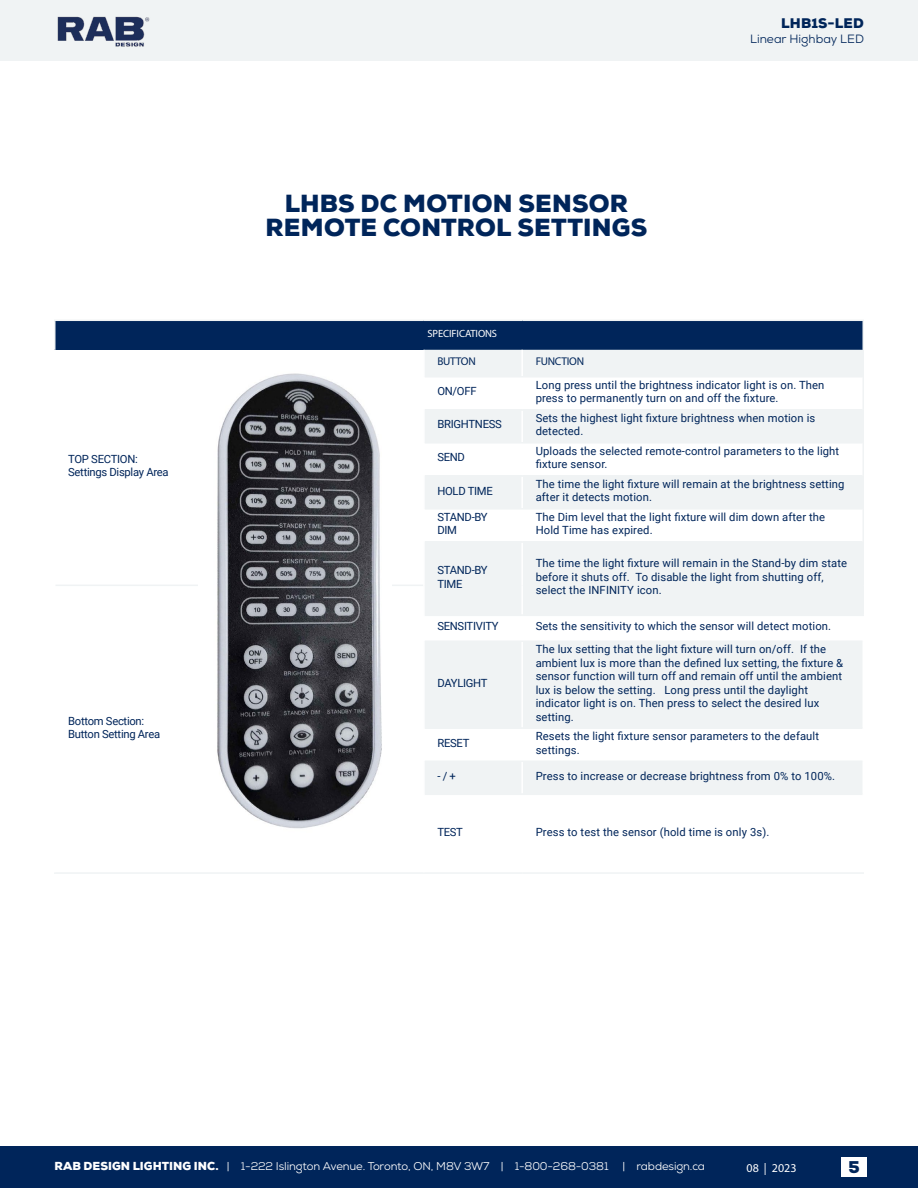
<style>
.page{position:relative;width:918px;height:1188px;background:#fff}
.page>*{position:absolute;margin:0;border:0;box-sizing:border-box;transform-origin:0 0}
.t1{font:900 24px/24.3px "Nexa";letter-spacing:.01em;color:#00255a;text-align:center}
.t2{font:900 16.5px "Nexa";color:#00255a}
.t3{font:900 13.5px "Nexa";letter-spacing:.015em;color:#00255a}
.t4{font:12px "Nexa";color:#00255a}
.t5{font:12px "Myriad Pro";color:#fff}
.t6{font:11.25px/13.5px "Roboto";letter-spacing:.01em;color:#00255a}
.t7{font:11.25px/13.5px "Roboto";letter-spacing:-.025em;color:#00255a}
.t8{font:11.25px "Nexa";letter-spacing:-.01em;color:#fff}
.t9{font:11.25px "Myriad Pro";letter-spacing:-.025em;color:#00255a}
.t10{font:10.5px "Myriad Pro";letter-spacing:-.01em;color:#fff}
.s1{font-weight:900}
</style>
<div class="page">
<div style="left:0;top:1147px;width:918px;height:41px;background:#00255a"></div>
<div style="left:0;top:0;width:918px;height:60px;background:#f0f3f4"></div>
<img style="left:57px;top:17px;width:93px;height:30px">
<div style="left:841px;top:1158px;width:26px;height:19px;background:#fff"></div>
<div style="left:55px;top:320px;width:808px;height:30px;background:#00255a"></div>
<svg style="left:425px;top:350px;width:437px;height:444px;fill:#f0f3f4"></svg>
<hr style="left:521px;top:350px;width:2px;height:26px;background:#fff">
<hr style="left:521px;top:378px;width:2px;height:31px;background:#fff">
<hr style="left:521px;top:411px;width:2px;height:31px;background:#fff">
<hr style="left:521px;top:444px;width:2px;height:31px;background:#fff">
<hr style="left:521px;top:477px;width:2px;height:31px;background:#fff">
<hr style="left:521px;top:510px;width:2px;height:31px;background:#fff">
<hr style="left:521px;top:543px;width:2px;height:42px;background:#fff">
<hr style="left:521px;top:585px;width:2px;height:30px;background:#fff">
<hr style="left:862px;top:350px;width:2px;height:27px;background:#f0f3f4">
<hr style="left:862px;top:377px;width:2px;height:33px;background:#f0f3f4">
<hr style="left:862px;top:410px;width:2px;height:33px;background:#f0f3f4">
<hr style="left:862px;top:443px;width:2px;height:33px;background:#f0f3f4">
<hr style="left:862px;top:476px;width:2px;height:33px;background:#f0f3f4">
<hr style="left:862px;top:509px;width:2px;height:33px;background:#f0f3f4">
<hr style="left:862px;top:542px;width:2px;height:43px;background:#f0f3f4">
<hr style="left:862px;top:585px;width:2px;height:30px;background:#f0f3f4">
<hr style="left:425px;top:376px;width:97px;height:2px;background:#f0f3f4">
<hr style="left:522px;top:376px;width:340px;height:2px;background:#f0f3f4">
<hr style="left:425px;top:409px;width:97px;height:2px;background:#f0f3f4">
<hr style="left:522px;top:409px;width:340px;height:2px;background:#f0f3f4">
<hr style="left:425px;top:442px;width:97px;height:2px;background:#f0f3f4">
<hr style="left:522px;top:442px;width:340px;height:2px;background:#f0f3f4">
<hr style="left:425px;top:475px;width:97px;height:2px;background:#f0f3f4">
<hr style="left:522px;top:475px;width:340px;height:2px;background:#f0f3f4">
<hr style="left:425px;top:508px;width:97px;height:2px;background:#f0f3f4">
<hr style="left:522px;top:508px;width:340px;height:2px;background:#f0f3f4">
<hr style="left:425px;top:541px;width:97px;height:2px;background:#f0f3f4">
<hr style="left:522px;top:541px;width:340px;height:2px;background:#f0f3f4">
<hr style="left:862px;top:321px;width:2px;height:29px;background:#f0f3f4">
<hr style="left:54px;top:872px;width:370px;height:2px;background:#f0f3f4">
<hr style="left:54px;top:320px;width:370px;height:1px;background:#f0f3f4">
<hr style="left:54px;top:321px;width:2px;height:29px;background:#f0f3f4">
<hr style="left:424px;top:320px;width:98px;height:1px;background:#f0f3f4">
<hr style="left:522px;top:320px;width:342px;height:1px;background:#f0f3f4">
<hr style="left:425px;top:615px;width:97px;height:1px;background:#f0f3f4">
<hr style="left:522px;top:615px;width:342px;height:1px;background:#f0f3f4">
<hr style="left:521px;top:616px;width:2px;height:24px;background:#fff">
<hr style="left:425px;top:640px;width:97px;height:2px;background:#f0f3f4">
<hr style="left:522px;top:640px;width:340px;height:2px;background:#f0f3f4">
<hr style="left:521px;top:642px;width:2px;height:86px;background:#fff">
<hr style="left:425px;top:728px;width:97px;height:1px;background:#f0f3f4">
<hr style="left:522px;top:728px;width:340px;height:1px;background:#f0f3f4">
<hr style="left:521px;top:729px;width:2px;height:32px;background:#fff">
<hr style="left:425px;top:761px;width:97px;height:1px;background:#f0f3f4">
<hr style="left:522px;top:761px;width:340px;height:1px;background:#f0f3f4">
<hr style="left:521px;top:762px;width:2px;height:32px;background:#fff">
<hr style="left:425px;top:794px;width:97px;height:1px;background:#f0f3f4">
<hr style="left:522px;top:794px;width:340px;height:1px;background:#f0f3f4">
<hr style="left:424px;top:872px;width:98px;height:2px;background:#f0f3f4">
<hr style="left:522px;top:872px;width:342px;height:2px;background:#f0f3f4">
<hr style="left:56px;top:585px;width:367px;height:1px;background:#f0f3f4">
<img style="left:198px;top:373px;width:194px;height:456px">
<p class="t7" style="left:68px;top:452px;width:102px">TOP SECTION:<br>Settings Display Area</p>
<p class="t7" style="left:68px;top:713px;width:93px">Bottom Section:<br>Button Setting Area</p>
<h1 class="t1" style="left:266px;top:191px;width:383px">LHBS DC MOTION SENSOR<br>REMOTE CONTROL SETTINGS</h1>
<p class="t10" style="left:428px;top:327px;width:71px">SPECIFICATIONS</p>
<p class="t3" style="left:781px;top:14px;width:84px">LHB1S-LED</p>
<p class="t4" style="left:750px;top:31px;width:115px">Linear Highbay LED</p>
<p class="t9" style="left:437px;top:355px;width:40px">BUTTON</p>
<p class="t9" style="left:536px;top:355px;width:50px">FUNCTION</p>
<p class="t6" style="left:437px;top:384px;width:41px">ON/OFF</p>
<p class="t6" style="left:536px;top:378px;width:290px">Long press until the brightness indicator light is on. Then press to permanently turn on and off the fixture.</p>
<p class="t7" style="left:437px;top:417px;width:66px">BRIGHTNESS</p>
<p class="t6" style="left:536px;top:411px;width:281px">Sets the highest light fixture brightness when motion is detected.</p>
<p class="t6" style="left:437px;top:450px;width:29px">SEND</p>
<p class="t6" style="left:536px;top:444px;width:305px">Uploads the selected remote-control parameters to the light fixture sensor.</p>
<p class="t7" style="left:437px;top:483px;width:57px">HOLD TIME</p>
<p class="t6" style="left:536px;top:477px;width:310px">The time the light fixture will remain at the brightness setting after it detects motion.</p>
<p class="t7" style="left:437px;top:510px;width:52px">STAND-BY<br>DIM</p>
<p class="t6" style="left:536px;top:510px;width:291px">The Dim level that the light fixture will dim down after the<br>Hold Time has expired.</p>
<p class="t7" style="left:437px;top:563px;width:52px">STAND-BY<br>TIME</p>
<p class="t6" style="left:536px;top:556px;width:313px">The time the light fixture will remain in the Stand-by dim state before it shuts off. To disable the light from shutting off, select the INFINITY icon.</p>
<p class="t7" style="left:437px;top:619px;width:63px">SENSITIVITY</p>
<p class="t6" style="left:536px;top:619px;width:297px">Sets the sensitivity to which the sensor will detect motion.</p>
<p class="t7" style="left:437px;top:676px;width:52px">DAYLIGHT</p>
<p class="t6" style="left:536px;top:642px;width:309px">The lux setting that the light fixture will turn on/off. If the ambient lux is more than the defined lux setting, the fixture &amp; sensor function will turn off and remain off until the ambient lux is below the setting. Long press until the daylight indicator light is on. Then press to select the desired lux setting.</p>
<p class="t6" style="left:437px;top:736px;width:34px">RESET</p>
<p class="t6" style="left:536px;top:729px;width:285px">Resets the light fixture sensor parameters to the default settings.</p>
<p class="t6" style="left:437px;top:769px;width:20px">- / +</p>
<p class="t6" style="left:536px;top:769px;width:301px">Press to increase or decrease brightness from 0% to 100%.</p>
<p class="t6" style="left:437px;top:825px;width:27px">TEST</p>
<p class="t6" style="left:536px;top:825px;width:235px">Press to test the sensor (hold time is only 3s).</p>
<p class="t8" style="left:55px;top:1159px;width:652px"><span class="s1">RAB DESIGN LIGHTING INC.</span> | 1-222 Islington Avenue. Toronto, ON, M8V 3W7 | 1-800-268-0381 | rabdesign.ca</p>
<p class="t5" style="left:747px;top:1160px;width:51px">08 | 2023</p>
<h2 class="t2" style="left:848px;top:1156px;width:13px">5</h2>
</div>
